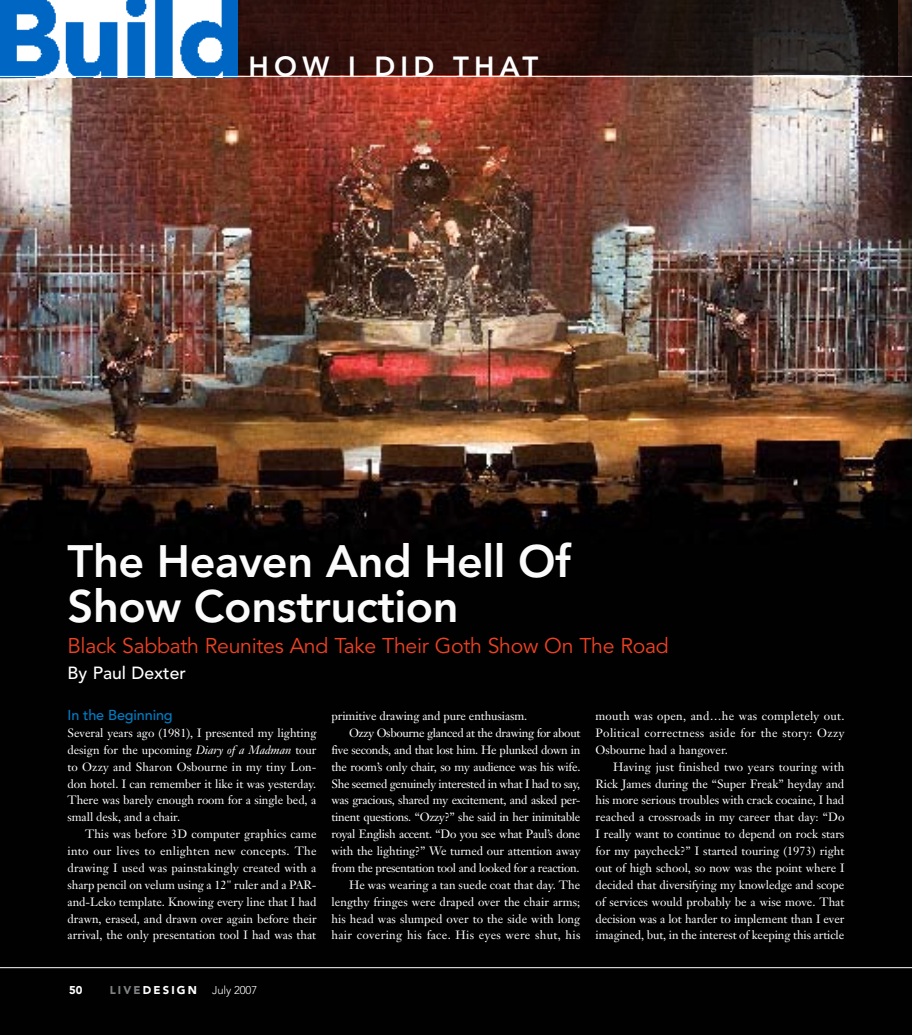
<style>
.page{position:relative;width:912px;height:1035px;background:#fff}
.page>*{position:absolute;margin:0;border:0;box-sizing:border-box;transform-origin:0 0}
.t1{font:800 45px/45px "Avenir";letter-spacing:-.01em;color:#fbfbfb}
.t2{font:800 27.5px "Avenir";letter-spacing:.19em;color:#fff}
.t3{font:21.25px "Avenir";letter-spacing:-.015em;color:#ef4123}
.t4{font:500 17.5px "Avenir";color:#fff}
.t5{font:500 14.38px "Avenir";letter-spacing:-.01em;color:#007dc5}
.t6{font:11.88px/16.9px "Janson Text";letter-spacing:-.01em;color:#fff;text-align:justify}
.t7{font:11.88px "Janson Text";letter-spacing:.025em;color:#fff}
.t8{font:900 11.25px "Avenir";letter-spacing:.19em;color:#fff}
.t9{font:300 11.25px "Avenir";letter-spacing:-.01em;color:#fff}
.s1{font-style:italic}
.s2{color:#808284}
</style>
<div class="page">
<img style="left:0;top:0;width:911px;height:1035px">
<svg style="left:238px;top:0;width:659px;height:75px"></svg>
<img style="left:0;top:0;width:238px;height:76px">
<hr style="left:0;top:76px;width:911px;height:1px;background:#fff">
<hr style="left:0;top:967px;width:911px;height:1px;background:#fff">
<h2 class="t2" style="left:248px;top:50px;width:291px">HOW I DID THAT</h2>
<h1 class="t1" style="left:68px;top:539px;width:505px">The Heaven And Hell Of<br>Show Construction</h1>
<h3 class="t3" style="left:68px;top:633px;width:602px">Black Sabbath Reunites And Take Their Goth Show On The Road</h3>
<h3 class="t4" style="left:68px;top:663px;width:120px">By Paul Dexter</h3>
<p class="t5" style="left:68px;top:707px;width:107px">In the Beginning</p>
<p class="t6" style="left:68px;top:724px;width:250px">Several years ago (1981), I presented my lighting design for the upcoming <span class="s1">Diary of a Madman</span> tour to Ozzy and Sharon Osbourne in my tiny Lon&shy;don hotel. I can remember it like it was yesterday.<br>There was barely enough room for a single bed, a small desk, and a chair.</p>
<p class="t6" style="left:68px;top:825px;width:250px;text-indent:18px">This was before 3D computer graphics came into our lives to enlighten new concepts. The drawing I used was painstakingly created with a sharp pencil on velum using a 12" ruler and a PAR&shy;and-Leko template. Knowing every line that I had drawn, erased, and drawn over again before their arrival, the only presentation tool I had was that</p>
<p class="t6" style="left:331px;top:707px;width:197px">primitive drawing and pure enthusiasm.</p>
<p class="t6" style="left:349px;top:724px;width:233px">Ozzy Osbourne glanced at the drawing for about</p>
<p class="t6" style="left:331px;top:741px;width:250px">five seconds, and that lost him. He plunked down in</p>
<p class="t6" style="left:331px;top:758px;width:250px">the room’s only chair, so my audience was his wife.</p>
<p class="t6" style="left:331px;top:775px;width:250px">She seemed genuinely interested in what I had to say,</p>
<p class="t6" style="left:331px;top:792px;width:250px">was gracious, shared my excitement, and asked per-</p>
<p class="t6" style="left:331px;top:809px;width:250px">tinent questions. “Ozzy?” she said in her inimitable</p>
<p class="t6" style="left:331px;top:825px;width:250px">royal English accent. “Do you see what Paul’s done</p>
<p class="t6" style="left:331px;top:842px;width:250px">with the lighting?” We turned our attention away</p>
<p class="t6" style="left:331px;top:859px;width:249px">from the presentation tool and looked for a reaction.</p>
<p class="t6" style="left:349px;top:876px;width:233px">He was wearing a tan suede coat that day. The</p>
<p class="t6" style="left:331px;top:893px;width:250px">lengthy fringes were draped over the chair arms;</p>
<p class="t6" style="left:331px;top:910px;width:250px">his head was slumped over to the side with long</p>
<p class="t7" style="left:331px;top:928px;width:250px">hair covering his face. His eyes were shut, his</p>
<p class="t6" style="left:595px;top:707px;width:250px">mouth was open, and…he was completely out.<br>Political correctness aside for the story: Ozzy Osbourne had a hangover.</p>
<p class="t6" style="left:595px;top:758px;width:250px;text-indent:18px">Having just finished two years touring with Rick James during the “Super Freak” heyday and his more serious troubles with crack cocaine, I had reached a crossroads in my career that day: “Do I really want to continue to depend on rock stars for my paycheck?” I started touring (1973) right out of high school, so now was the point where I decided that diversifying my knowledge and scope of services would probably be a wise move. That decision was a lot harder to implement than I ever imagined, but, in the interest of keeping this article</p>
<p class="t8" style="left:69px;top:983px;width:15px">50</p>
<p class="t8" style="left:110px;top:983px;width:89px"><span class="s2">LIVE</span>DESIGN</p>
<p class="t9" style="left:212px;top:983px;width:47px">July 2007</p>
</div>
